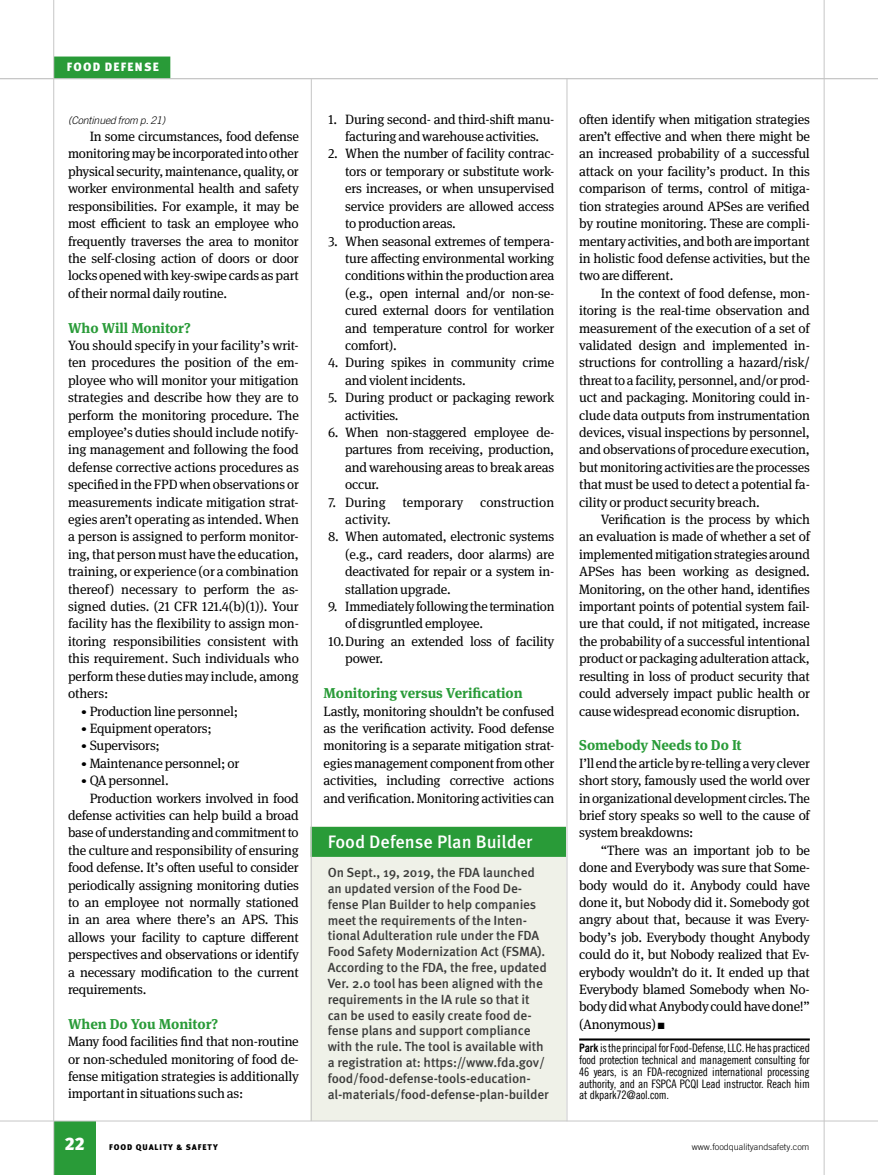
<style>
.page{position:relative;width:878px;height:1175px;background:#fff}
.page>*{position:absolute;margin:0;border:0;box-sizing:border-box;transform-origin:0 0}
.t1{font:500 18px "Meta OT";color:#fff}
.t2{font:900 18px "Meta OT";color:#fff}
.t3{font:700 14.25px "Meta Serif OT";letter-spacing:-.005em;color:#299b38}
.t4{font:13.5px/17.4px "Meta Serif OT";letter-spacing:-.015em;color:#000;text-align:justify}
.t5{font:13.5px/17.4px "Meta Serif OT";letter-spacing:.005em;color:#000}
.t6{font:500 13.2px/15.9px "Meta OT";letter-spacing:-.01em;color:#3c3c3b}
.t7{font:900 12px "Meta OT";color:#fff}
.t8{font:11.7px/11.7px "Trade Gothic LT Com Cn 18";letter-spacing:-.015em;color:#000;text-align:justify}
.t9{font:italic 300 10.5px "Trade Gothic LT Com";letter-spacing:-.015em;color:#000}
.t10{font:300 9px "Trade Gothic LT Com";color:#000}
.t11{font:900 8.25px "Meta OT";letter-spacing:.11em;color:#000}
.s1{font-family:"Meta OT";font-weight:900;font-size:10.95px}
.s2{font-family:"Trade Gothic LT Com Bd Cn 20"}
</style>
<div class="page">
<hr style="left:579px;top:1038px;width:230px;height:2px;background:#000">
<div style="left:311px;top:826px;width:255px;height:294px;background:#eff1e8"></div>
<div style="left:311px;top:827px;width:255px;height:30px;background:#299b38"></div>
<div style="left:54px;top:1121px;width:41px;height:53px;background:#299b38"></div>
<hr style="left:823px;top:0;width:1px;height:1174px;background:#c6c6c6">
<div style="left:54px;top:57px;width:116px;height:22px;background:#299b38"></div>
<hr style="left:0;top:78px;width:878px;height:1px;background:#c6c6c6">
<hr style="left:53px;top:0;width:1px;height:1174px;background:#c6c6c6">
<hr style="left:566px;top:79px;width:1px;height:1042px;background:#c6c6c6">
<hr style="left:311px;top:79px;width:1px;height:1042px;background:#c6c6c6">
<hr style="left:0;top:1120px;width:878px;height:1px;background:#c6c6c6">
<p class="t7" style="left:67px;top:60px;width:17px">FOOD</p>
<p class="t7" style="left:105px;top:60px;width:18px">DEFENSE</p>
<p class="t9" style="left:68px;top:114px;width:99px">(Continued from p. 21)</p>
<p class="t4" style="left:68px;top:128px;width:232px;text-indent:22px">In some circumstances, food defense monitoring may be incorporated into other physical security, maintenance, quality, or worker environmental health and safety responsibilities. For example, it may be most efficient to task an employee who frequently traverses the area to monitor the self-closing action of doors or door locks opened with key-swipe cards as part of their normal daily routine.</p>
<p class="t3" style="left:68px;top:318px;width:124px">Who Will Monitor?</p>
<p class="t4" style="left:68px;top:336px;width:232px">You should specify in your facility’s writ&shy;ten procedures the position of the em&shy;ployee who will monitor your mitigation strategies and describe how they are to perform the monitoring procedure. The employee’s duties should include notify&shy;ing management and following the food defense corrective actions procedures as specified in the FPD when observations or measurements indicate mitigation strat&shy;egies aren’t operating as intended. When a person is assigned to perform monitor&shy;ing, that person must have the education, training, or experience (or a combination thereof) necessary to perform the as&shy;signed duties. (21 CFR 121.4(b)(1)). Your facility has the flexibility to assign mon&shy;itoring responsibilities consistent with this requirement. Such individuals who perform these duties may include, among others:</p>
<p class="t4" style="left:81px;top:702px;width:159px"><span class="s1">•</span> Production line personnel;</p>
<p class="t4" style="left:81px;top:719px;width:132px"><span class="s1">•</span> Equipment operators;</p>
<p class="t4" style="left:81px;top:737px;width:80px"><span class="s1">•</span> Supervisors;</p>
<p class="t4" style="left:81px;top:754px;width:160px"><span class="s1">•</span> Maintenance personnel; or</p>
<p class="t4" style="left:81px;top:771px;width:89px"><span class="s1">•</span> QA personnel.</p>
<p class="t4" style="left:90px;top:789px;width:211px">Production workers involved in food</p>
<p class="t4" style="left:68px;top:806px;width:232px">defense activities can help build a broad</p>
<p class="t4" style="left:68px;top:824px;width:232px">base of understanding and commitment to</p>
<p class="t4" style="left:68px;top:841px;width:232px">the culture and responsibility of ensuring</p>
<p class="t4" style="left:68px;top:858px;width:232px">food defense. It’s often useful to consider</p>
<p class="t4" style="left:68px;top:876px;width:232px">periodically assigning monitoring duties</p>
<p class="t4" style="left:68px;top:893px;width:232px">to an employee not normally stationed</p>
<p class="t4" style="left:68px;top:911px;width:232px">in an area where there’s an APS. This</p>
<p class="t4" style="left:68px;top:928px;width:232px">allows your facility to capture different</p>
<p class="t4" style="left:68px;top:945px;width:232px">perspectives and observations or identify</p>
<p class="t4" style="left:68px;top:963px;width:232px">a necessary modification to the current</p>
<p class="t4" style="left:68px;top:980px;width:80px">requirements.</p>
<p class="t3" style="left:68px;top:1014px;width:152px">When Do You Monitor?</p>
<p class="t4" style="left:68px;top:1032px;width:232px">Many food facilities find that non-routine or non-scheduled monitoring of food de&shy;fense mitigation strategies is additionally important in situations such as:</p>
<p class="t4" style="left:328px;top:110px;width:227px;text-align:center">1. During second- and third-shift manu&shy;facturing and warehouse activities.</p>
<p class="t4" style="left:345px;top:145px;width:211px;text-indent:-17px">2. When the number of facility contrac&shy;tors or temporary or substitute work&shy;ers increases, or when unsupervised service providers are allowed access to production areas.</p>
<p class="t4" style="left:345px;top:232px;width:211px;text-indent:-17px">3. When seasonal extremes of tempera&shy;ture affecting environmental working conditions within the production area (e.g., open internal and/or non-se&shy;cured external doors for ventilation and temperature control for worker comfort).</p>
<p class="t4" style="left:345px;top:354px;width:211px;text-indent:-17px">4. During spikes in community crime and violent incidents.</p>
<p class="t4" style="left:345px;top:389px;width:211px;text-indent:-17px">5. During product or packaging rework activities.</p>
<p class="t4" style="left:345px;top:423px;width:211px;text-indent:-17px">6. When non-staggered employee de&shy;partures from receiving, production, and warehousing areas to break areas occur.</p>
<p class="t5" style="left:345px;top:493px;width:211px;text-indent:-17px">7. During temporary construction activity.</p>
<p class="t4" style="left:345px;top:528px;width:211px;text-indent:-17px">8. When automated, electronic systems (e.g., card readers, door alarms) are deactivated for repair or a system in&shy;stallation upgrade.</p>
<p class="t4" style="left:328px;top:597px;width:228px">9. Immediately following the termination</p>
<p class="t4" style="left:345px;top:615px;width:139px">of disgruntled employee.</p>
<p class="t4" style="left:328px;top:632px;width:228px">10.During an extended loss of facility</p>
<p class="t4" style="left:345px;top:650px;width:40px">power.</p>
<p class="t3" style="left:323px;top:684px;width:200px">Monitoring versus Verification</p>
<p class="t4" style="left:323px;top:702px;width:232px">Lastly, monitoring shouldn’t be confused as the verification activity. Food defense monitoring is a separate mitigation strat&shy;egies management component from other activities, including corrective actions and verification. Monitoring activities can</p>
<h1 class="t1" style="left:328px;top:830px;width:206px">Food Defense Plan Builder</h1>
<p class="t6" style="left:328px;top:864px;width:223px">On Sept., 19, 2019, the FDA launched an updated version of the Food De&shy;fense Plan Builder to help companies meet the requirements of the Inten&shy;tional Adulteration rule under the FDA Food Safety Modernization Act (FSMA).<br>According to the FDA, the free, updated Ver. 2.0 tool has been aligned with the requirements in the IA rule so that it can be used to easily create food de&shy;fense plans and support compliance with the rule. The tool is available with a registration at: https://www.fda.gov/ food/food-defense-tools-education&shy;al-materials/food-defense-plan-builder</p>
<p class="t4" style="left:579px;top:110px;width:232px">often identify when mitigation strategies aren’t effective and when there might be an increased probability of a successful attack on your facility’s product. In this comparison of terms, control of mitiga&shy;tion strategies around APSes are verified by routine monitoring. These are compli&shy;mentary activities, and both are important in holistic food defense activities, but the two are different.</p>
<p class="t4" style="left:579px;top:284px;width:232px;text-indent:22px">In the context of food defense, mon&shy;itoring is the real-time observation and measurement of the execution of a set of validated design and implemented in&shy;structions for controlling a hazard/risk/ threat to a facility, personnel, and/or prod&shy;uct and packaging. Monitoring could in&shy;clude data outputs from instrumentation devices, visual inspections by personnel, and observations of procedure execution, but monitoring activities are the processes that must be used to detect a potential fa&shy;cility or product security breach.</p>
<p class="t4" style="left:579px;top:510px;width:232px;text-indent:22px">Verification is the process by which an evaluation is made of whether a set of implemented mitigation strategies around APSes has been working as designed.<br>Monitoring, on the other hand, identifies important points of potential system fail&shy;ure that could, if not mitigated, increase the probability of a successful intentional product or packaging adulteration attack, resulting in loss of product security that could adversely impact public health or cause widespread economic disruption.</p>
<p class="t3" style="left:579px;top:736px;width:164px">Somebody Needs to Do It</p>
<p class="t4" style="left:579px;top:754px;width:232px">I’ll end the article by re-telling a very clever short story, famously used the world over in organizational development circles. The brief story speaks so well to the cause of system breakdowns:</p>
<p class="t4" style="left:579px;top:841px;width:232px;text-indent:22px">“There was an important job to be done and Everybody was sure that Some&shy;body would do it. Anybody could have done it, but Nobody did it. Somebody got angry about that, because it was Every&shy;body’s job. Everybody thought Anybody could do it, but Nobody realized that Ev&shy;erybody wouldn’t do it. It ended up that Everybody blamed Somebody when No&shy;body did what Anybody could have done!” (Anonymous) ■</p>
<p class="t8" style="left:579px;top:1042px;width:232px"><span class="s2">Park</span> is the principal for Food-Defense, LLC. He has practiced food protection technical and management consulting for 46 years, is an FDA-recognized international processing authority, and an FSPCA PCQI Lead instructor. Reach him at dkpark72@aol.com.</p>
<h1 class="t2" style="left:64px;top:1133px;width:22px">22</h1>
<p class="t11" style="left:109px;top:1142px;width:110px">FOOD QUALITY &amp; SAFETY</p>
<p class="t10" style="left:691px;top:1141px;width:119px">www.foodqualityandsafety.com</p>
</div>
